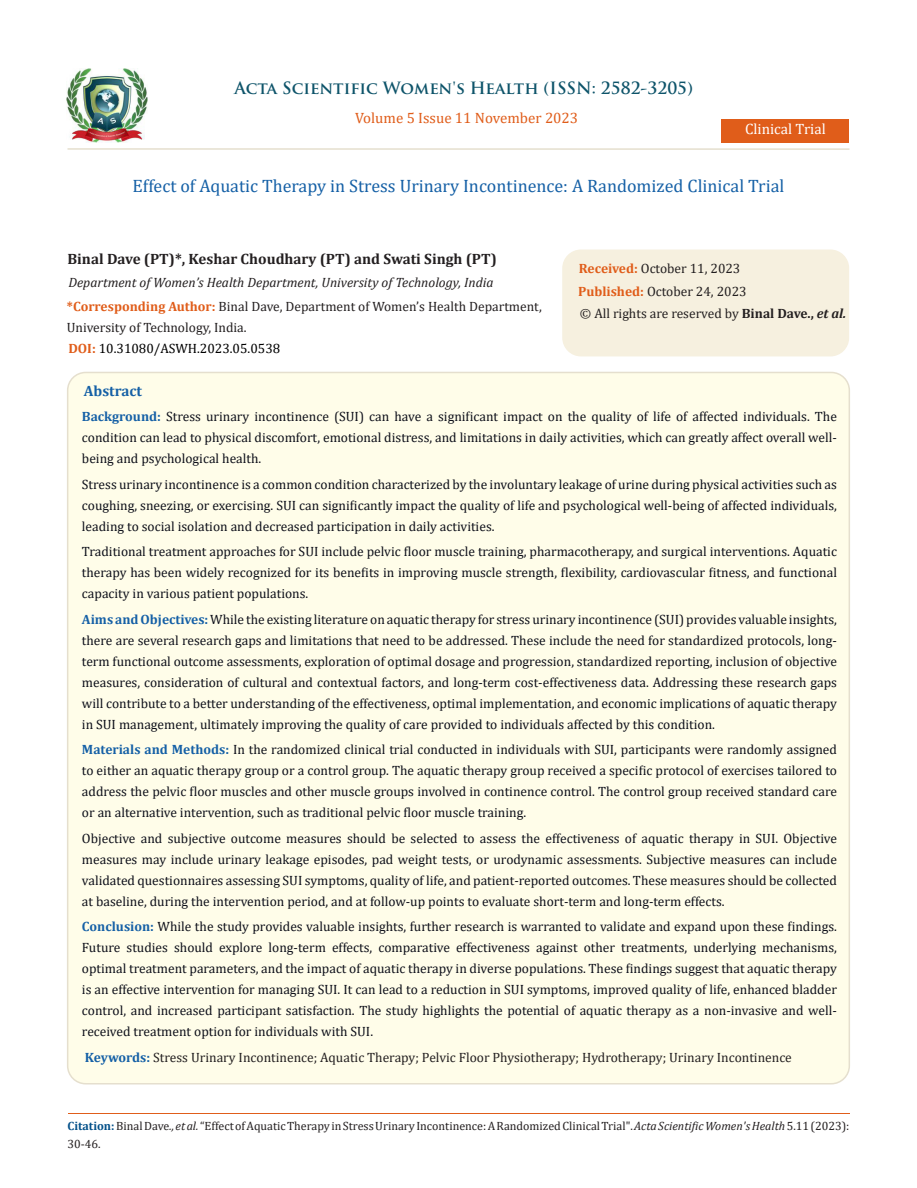
<style>
.page{position:relative;width:917px;height:1188px;background:#fff}
.page>*{position:absolute;margin:0;border:0;box-sizing:border-box;transform-origin:0 0}
.t1{font:18px "Cambria";color:#1560a6}
.t2{font:700 16.5px "Trajan Pro";color:#0e546a}
.t3{font:700 15px "Cambria";color:#231f20}
.t4{font:15px "Cambria";color:#e05d1a}
.t5{font:15px "Cambria";color:#fff}
.t6{font:700 15px "Cambria";color:#1560a6}
.No_Spacing{font:13.5px/21px "Cambria";color:#0e101a;text-align:justify}
.No_Spacing-2{font:13.5px/21px "Cambria";color:#231f20}
.t7{font:italic 13.5px "Cambria";color:#231f20}
.t8{font:13.5px "Cambria";color:#000}
.t9{font:12px/18px "Cambria";color:#231f20}
.s1{font-weight:700;color:#e05d1a}
.s2{font-weight:700}
.s3{font-weight:700;font-style:italic}
.s4{font-weight:700;color:#1560a6}
.s5{font-weight:700;color:#035089}
.s6{font-style:italic}
</style>
<div class="page">
<img style="left:67px;top:68px;width:80px;height:74px">
<div style="left:721px;top:119px;width:128px;height:23px;background:#e05d1a"></div>
<div style="left:563px;top:250px;width:285px;height:106px;background:#f6f0df;border-radius:18px"></div>
<div style="left:562px;top:250px;width:287px;height:106px;border:2px solid #f6f0df;border-radius:18px"></div>
<div style="left:68px;top:372px;width:781px;height:712px;background:#fffde9;border-radius:18px"></div>
<hr style="left:68px;top:1113px;width:781px;height:1px;background:#e05d1a">
<hr style="left:67px;top:148px;width:782px;height:2px;background:#e5dfce">
<p class="t2" style="left:234px;top:77px;width:460px">Acta Scientific Women's Health (ISSN: 2582-3205)</p>
<p class="t4" style="left:355px;top:109px;width:224px">Volume 5 Issue 11 November 2023</p>
<p class="t5" style="left:745px;top:120px;width:82px">Clinical Trial</p>
<p class="t1" style="left:133px;top:175px;width:653px">Effect of Aquatic Therapy in Stress Urinary Incontinence: A Randomized Clinical Trial</p>
<p class="t3" style="left:67px;top:248px;width:431px">Binal Dave (PT)*, Keshar Choudhary (PT) and Swati Singh (PT)</p>
<p class="t7" style="left:68px;top:273px;width:426px">Department of Women’s Health Department, University of Technology, India</p>
<p class="No_Spacing-2" style="left:67px;top:295px;width:476px"><span class="s1">*Corresponding Author:</span> Binal Dave, Department of Women’s Health Department,<br>University of Technology, India.</p>
<p class="t8" style="left:68px;top:341px;width:213px"><span class="s1">DOI:</span> 10.31080/ASWH.2023.05.0538</p>
<p class="No_Spacing-2" style="left:579px;top:258px;width:163px"><span class="s1">Received:</span> October 11, 2023</p>
<p class="No_Spacing-2" style="left:578px;top:281px;width:170px"><span class="s1">Published:</span> October 24, 2023</p>
<p class="No_Spacing-2" style="left:580px;top:303px;width:268px">© All rights are reserved by <span class="s2">Binal Dave.,</span> <span class="s3">et al.</span></p>
<p class="t6" style="left:84px;top:380px;width:60px">Abstract</p>
<p class="No_Spacing" style="left:82px;top:406px;width:756px"><span class="s4">Background:</span> Stress urinary incontinence (SUI) can have a significant impact on the quality of life of affected individuals. The condition can lead to physical discomfort, emotional distress, and limitations in daily activities, which can greatly affect overall well&shy;being and psychological health.</p>
<p class="No_Spacing" style="left:82px;top:474px;width:756px">Stress urinary incontinence is a common condition characterized by the involuntary leakage of urine during physical activities such as coughing, sneezing, or exercising. SUI can significantly impact the quality of life and psychological well-being of affected individuals, leading to social isolation and decreased participation in daily activities.</p>
<p class="No_Spacing" style="left:82px;top:541px;width:756px">Traditional treatment approaches for SUI include pelvic floor muscle training, pharmacotherapy, and surgical interventions. Aquatic therapy has been widely recognized for its benefits in improving muscle strength, flexibility, cardiovascular fitness, and functional capacity in various patient populations.</p>
<p class="No_Spacing" style="left:82px;top:609px;width:756px"><span class="s4">Aims and Objectives:</span> While the existing literature on aquatic therapy for stress urinary incontinence (SUI) provides valuable insights, there are several research gaps and limitations that need to be addressed. These include the need for standardized protocols, long&shy;term functional outcome assessments, exploration of optimal dosage and progression, standardized reporting, inclusion of objective measures, consideration of cultural and contextual factors, and long-term cost-effectiveness data. Addressing these research gaps will contribute to a better understanding of the effectiveness, optimal implementation, and economic implications of aquatic therapy in SUI management, ultimately improving the quality of care provided to individuals affected by this condition.</p>
<p class="No_Spacing" style="left:82px;top:739px;width:756px"><span class="s4">Materials and Methods:</span> In the randomized clinical trial conducted in individuals with SUI, participants were randomly assigned to either an aquatic therapy group or a control group. The aquatic therapy group received a specific protocol of exercises tailored to address the pelvic floor muscles and other muscle groups involved in continence control. The control group received standard care or an alternative intervention, such as traditional pelvic floor muscle training.</p>
<p class="No_Spacing" style="left:82px;top:828px;width:756px">Objective and subjective outcome measures should be selected to assess the effectiveness of aquatic therapy in SUI. Objective measures may include urinary leakage episodes, pad weight tests, or urodynamic assessments. Subjective measures can include validated questionnaires assessing SUI symptoms, quality of life, and patient-reported outcomes. These measures should be collected at baseline, during the intervention period, and at follow-up points to evaluate short-term and long-term effects.</p>
<p class="No_Spacing" style="left:82px;top:916px;width:756px"><span class="s4">Conclusion:</span> While the study provides valuable insights, further research is warranted to validate and expand upon these findings.<br>Future studies should explore long-term effects, comparative effectiveness against other treatments, underlying mechanisms, optimal treatment parameters, and the impact of aquatic therapy in diverse populations. These findings suggest that aquatic therapy is an effective intervention for managing SUI. It can lead to a reduction in SUI symptoms, improved quality of life, enhanced bladder control, and increased participant satisfaction. The study highlights the potential of aquatic therapy as a non-invasive and well&shy;received treatment option for individuals with SUI.</p>
<p class="No_Spacing-2" style="left:85px;top:1047px;width:708px"><span class="s4">Keywords:</span> Stress Urinary Incontinence; Aquatic Therapy; Pelvic Floor Physiotherapy; Hydrotherapy; Urinary Incontinence</p>
<p class="t9" style="left:68px;top:1117px;width:783px"><span class="s5">Citation:</span>Binal Dave<span class="s6">., et al.</span> “Effect of Aquatic Therapy in Stress Urinary Incontinence: A Randomized Clinical Trial". <span class="s6">Acta Scientific Women's Health</span> 5.11 (2023):<br>30-46.</p>
</div>
